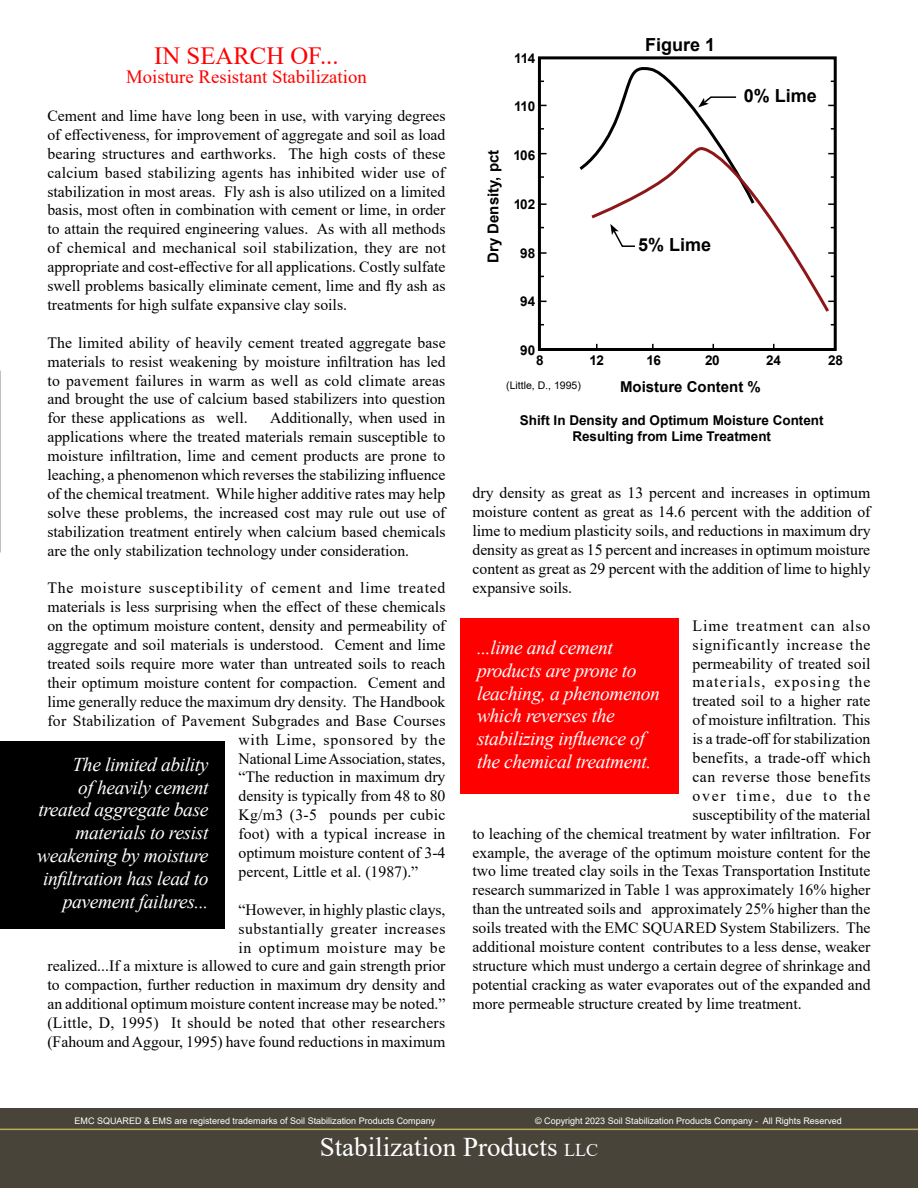
<style>
.page{position:relative;width:918px;height:1188px;background:#fff}
.page>*{position:absolute;margin:0;border:0;box-sizing:border-box;transform-origin:0 0}
.t1{font:27px "Times New Roman";color:#fff}
.t2{font:24.75px "Times New Roman";color:#f00}
.t3{font:italic 19.5px/22.8px "Times New Roman";letter-spacing:-.02em;color:#fff;text-align:right}
.t4{font:18.75px "Times New Roman";color:#f00}
.t5{font:700 18px "Arial";color:#000}
.t6{font:15.75px/18.9px "Times New Roman";color:#000;text-align:justify}
.t7{font:15.75px "Times New Roman";letter-spacing:.05em;color:#000}
.t8{font:15.75px "Times New Roman";letter-spacing:.04em;color:#000}
.t9{font:15.75px "Times New Roman";letter-spacing:.045em;color:#000}
.t10{font:15.75px "Times New Roman";letter-spacing:.02em;color:#000}
.t11{font:15.75px "Times New Roman";letter-spacing:.025em;color:#000}
.t12{font:15.75px "Times New Roman";letter-spacing:.08em;color:#000}
.t13{font:15.75px "Times New Roman";letter-spacing:.06em;color:#000}
.t14{font:15.75px "Times New Roman";letter-spacing:.11em;color:#000}
.t15{font:700 15px "Arial";color:#000}
.t16{font:700 13.5px/16.2px "Arial";color:#000;text-align:center}
.t17{font:10.5px "Arial";color:#000}
.t18{font:9px "Arial";color:#fff}
.s1{font-size:18px}
</style>
<div class="page">
<div style="left:0;top:1108px;width:918px;height:80px;background:#484439"></div>
<hr style="left:0;top:1129px;width:918px;height:1px;background:#bbab5a">
<div style="left:0;top:741px;width:225px;height:187px;background:#000"></div>
<div style="left:460px;top:618px;width:219px;height:176px;background:#f00"></div>
<div style="left:538px;top:56px;width:299px;height:295px;border:3px solid #000"></div>
<svg style="left:540px;top:252px;width:7px;height:2px"></svg>
<svg style="left:540px;top:203px;width:7px;height:2px"></svg>
<svg style="left:579px;top:65px;width:256px;height:250px"></svg>
<h2 class="t2" style="left:154px;top:38px;width:186px">IN SEARCH OF...</h2>
<p class="t4" style="left:126px;top:64px;width:242px">Moisture Resistant Stabilization</p>
<p class="t6" style="left:47px;top:106px;width:400px">Cement and lime have long been in use, with varying degrees of effectiveness, for improvement of aggregate and soil as load bearing structures and earthworks. The high costs of these calcium based stabilizing agents has inhibited wider use of stabilization in most areas. Fly ash is also utilized on a limited basis, most often in combination with cement or lime, in order to attain the required engineering values. As with all methods of chemical and mechanical soil stabilization, they are not appropriate and cost-effective for all applications. Costly sulfate swell problems basically eliminate cement, lime and fly ash as treatments for high sulfate expansive clay soils.</p>
<p class="t6" style="left:47px;top:333px;width:400px">The limited ability of heavily cement treated aggregate base materials to resist weakening by moisture infiltration has led to pavement failures in warm as well as cold climate areas and brought the use of calcium based stabilizers into question for these applications as well.</p>
<p class="t6" style="left:47px;top:408px;width:400px;text-indent:223px">Additionally, when used in applications where the treated materials remain susceptible to moisture infiltration, lime and cement products are prone to leaching, a phenomenon which reverses the stabilizing influence of the chemical treatment. While higher additive rates may help solve these problems, the increased cost may rule out use of stabilization treatment entirely when calcium based chemicals are the only stabilization technology under consideration.</p>
<p class="t7" style="left:47px;top:577px;width:400px">The moisture susceptibility of cement and lime treated</p>
<p class="t6" style="left:47px;top:597px;width:400px">materials is less surprising when the effect of these chemicals</p>
<p class="t6" style="left:47px;top:616px;width:400px">on the optimum moisture content, density and permeability of</p>
<p class="t6" style="left:47px;top:635px;width:400px">aggregate and soil materials is understood. Cement and lime</p>
<p class="t6" style="left:47px;top:654px;width:399px">treated soils require more water than untreated soils to reach</p>
<p class="t6" style="left:47px;top:673px;width:400px">their optimum moisture content for compaction. Cement and</p>
<p class="t6" style="left:47px;top:692px;width:400px">lime generally reduce the maximum dry density. The Handbook</p>
<p class="t6" style="left:47px;top:711px;width:400px">for Stabilization of Pavement Subgrades and Base Courses</p>
<p class="t9" style="left:239px;top:728px;width:208px">with Lime, sponsored by the</p>
<p class="t6" style="left:239px;top:748px;width:209px">National Lime Association, states,</p>
<p class="t6" style="left:239px;top:767px;width:209px">“The reduction in maximum dry</p>
<p class="t6" style="left:239px;top:786px;width:209px">density is typically from 48 to 80</p>
<p class="t10" style="left:239px;top:804px;width:208px">Kg/m3 (3-5 pounds per cubic</p>
<p class="t6" style="left:239px;top:824px;width:208px">foot) with a typical increase in</p>
<p class="t6" style="left:239px;top:843px;width:209px">optimum moisture content of 3-4</p>
<p class="t6" style="left:239px;top:862px;width:181px">percent, Little et al. (1987).”</p>
<p class="t6" style="left:47px;top:900px;width:400px;text-align:right">“However, in highly plastic clays,<br>substantially greater increases<br>in optimum moisture may be<br>realized...If a mixture is allowed to cure and gain strength prior to compaction, further reduction in maximum dry density and an additional optimum moisture content increase may be noted.” (Little, D, 1995) It should be noted that other researchers (Fahoum and Aggour, 1995) have found reductions in maximum</p>
<p class="t3" style="left:37px;top:752px;width:173px">The limited ability<br>of heavily cement treated aggregate base materials to resist weakening by moisture infiltration has lead to pavement failures...</p>
<p class="t16" style="left:514px;top:50px;width:23px">114</p>
<p class="t16" style="left:514px;top:99px;width:23px">110</p>
<p class="t15" style="left:483px;top:263px;width:115px;rotate:-90deg">Dry Density, pct</p>
<p class="t16" style="left:514px;top:147px;width:23px">106</p>
<p class="t16" style="left:514px;top:196px;width:23px">102</p>
<p class="t16" style="left:520px;top:245px;width:17px">98</p>
<p class="t16" style="left:520px;top:294px;width:17px">94</p>
<p class="t16" style="left:520px;top:342px;width:17px">90</p>
<p class="t16" style="left:536px;top:352px;width:9px">8</p>
<p class="t5" style="left:645px;top:32px;width:72px">Figure 1</p>
<p class="t5" style="left:744px;top:83px;width:75px">0% Lime</p>
<p class="t5" style="left:638px;top:232px;width:75px">5% Lime</p>
<p class="t16" style="left:590px;top:352px;width:16px">12</p>
<p class="t16" style="left:646px;top:352px;width:16px">16</p>
<p class="t16" style="left:705px;top:352px;width:16px">20</p>
<p class="t16" style="left:766px;top:352px;width:16px">24</p>
<p class="t16" style="left:828px;top:352px;width:16px">28</p>
<p class="t17" style="left:506px;top:378px;width:76px">(Little, D., 1995)</p>
<p class="t15" style="left:620px;top:376px;width:142px">Moisture Content %</p>
<p class="t16" style="left:520px;top:412px;width:305px">Shift In Density and Optimum Moisture Content<br>Resulting from Lime Treatment</p>
<p class="t6" style="left:472px;top:483px;width:400px">dry density as great as 13 percent and increases in optimum moisture content as great as 14.6 percent with the addition of lime to medium plasticity soils, and reductions in maximum dry density as great as 15 percent and increases in optimum moisture content as great as 29 percent with the addition of lime to highly expansive soils.</p>
<p class="t13" style="left:693px;top:614px;width:179px">Lime treatment can also</p>
<p class="t8" style="left:693px;top:633px;width:179px">significantly increase the</p>
<p class="t6" style="left:693px;top:653px;width:179px">permeability of treated soil</p>
<p class="t12" style="left:693px;top:671px;width:180px">materials, exposing the</p>
<p class="t6" style="left:693px;top:691px;width:179px">treated soil to a higher rate</p>
<p class="t6" style="left:693px;top:710px;width:179px">of moisture infiltration. This</p>
<p class="t6" style="left:693px;top:729px;width:179px">is a trade-off for stabilization</p>
<p class="t6" style="left:693px;top:748px;width:179px">benefits, a trade-off which</p>
<p class="t11" style="left:693px;top:766px;width:180px">can reverse those benefits</p>
<p class="t14" style="left:693px;top:784px;width:179px">over time, due to the</p>
<p class="t6" style="left:693px;top:804px;width:179px">susceptibility of the material</p>
<p class="t6" style="left:472px;top:823px;width:400px">to leaching of the chemical treatment by water infiltration. For</p>
<p class="t6" style="left:472px;top:842px;width:400px">example, the average of the optimum moisture content for the</p>
<p class="t6" style="left:472px;top:861px;width:400px">two lime treated clay soils in the Texas Transportation Institute</p>
<p class="t6" style="left:472px;top:880px;width:400px">research summarized in Table 1 was approximately 16% higher</p>
<p class="t6" style="left:472px;top:899px;width:400px">than the untreated soils and approximately 25% higher than the</p>
<p class="t6" style="left:472px;top:918px;width:400px">soils treated with the EMC SQUARED System Stabilizers. The</p>
<p class="t6" style="left:472px;top:937px;width:400px">additional moisture content contributes to a less dense, weaker</p>
<p class="t6" style="left:472px;top:956px;width:400px">structure which must undergo a certain degree of shrinkage and</p>
<p class="t6" style="left:472px;top:975px;width:400px">potential cracking as water evaporates out of the expanded and</p>
<p class="t6" style="left:472px;top:993px;width:331px">more permeable structure created by lime treatment.</p>
<p class="t3" style="left:477px;top:636px;width:184px;text-align:left">...lime and cement products are prone to leaching, a phenomenon which reverses the stabilizing influence of the chemical treatment.</p>
<p class="t18" style="left:75px;top:1115px;width:362px">EMC SQUARED &amp; EMS are registered trademarks of Soil Stabilization Products Company</p>
<h1 class="t1" style="left:320px;top:1128px;width:280px">Stabilization Products <span class="s1">LLC</span></h1>
<p class="t18" style="left:535px;top:1115px;width:308px">© Copyright 2023 Soil Stabilization Products Company - All Rights Reserved</p>
</div>
